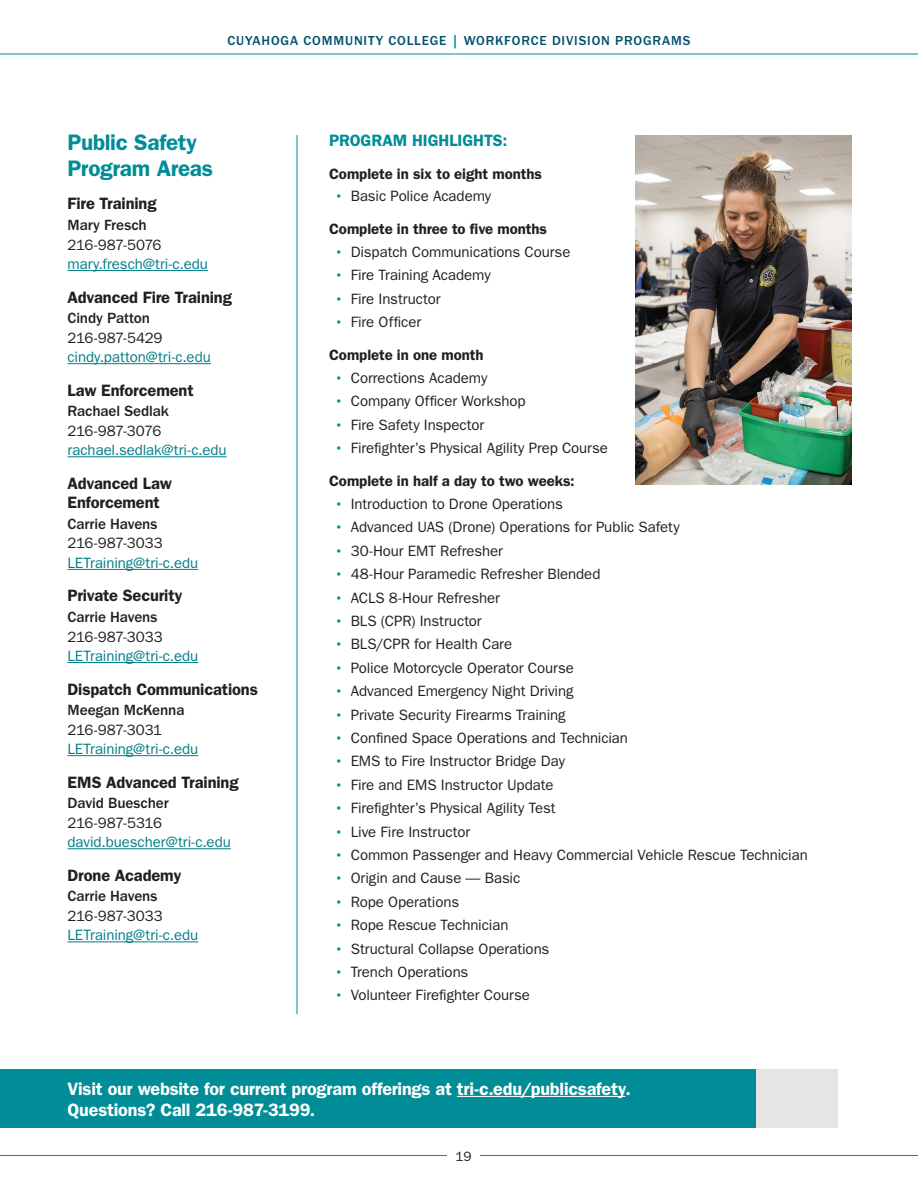
<style>
.page{position:relative;width:918px;height:1188px;background:#fff}
.page>*{position:absolute;margin:0;border:0;box-sizing:border-box;transform-origin:0 0}
.Section_Secondary_Titles_H1{font:600 22.5px/25.5px "ITC Franklin Gothic Std";letter-spacing:-.01em;color:#008d97}
.Program_Info_Line_P{font:600 18px "ITC Franklin Gothic Std";letter-spacing:-.01em;color:#fff}
.Program_Subtitle_H2_Blk{font:600 16.5px/19.5px "ITC Franklin Gothic Std";letter-spacing:-.01em;color:#231f20}
.Program_Subtitles_H2{font:600 16.5px "ITC Franklin Gothic Std";letter-spacing:-.005em;color:#008d97}
.Contact_Name_P{font:500 15.3px "ITC Franklin Gothic Std";letter-spacing:-.01em;color:#231f20}
.Contact_Phone_and_Email{font:15px "ITC Franklin Gothic Std";letter-spacing:-.005em;color:#231f20}
.Contact_Phone_and_Email-2{font:15px "ITC Franklin Gothic Std";color:#007e87}
.Program_Subtitles_H3{font:600 15px "ITC Franklin Gothic Std";letter-spacing:-.005em;color:#231f20}
.Contact_Phone_and_Email-3{font:15px "ITC Franklin Gothic Std";letter-spacing:-.03em;color:#231f20}
.Contact_Phone_and_Email-4{font:15px "ITC Franklin Gothic Std";letter-spacing:-.025em;color:#231f20}
.Intro_Para{font:500 13.5px "ITC Franklin Gothic Std";letter-spacing:.06em;color:#014f6e}
.t1{font:13.5px "ITC Franklin Gothic Std";color:#231f20}
.s1{color:#008d97}
.s2{font-weight:500;color:#008d97}
</style>
<div class="page">
<hr style="left:0;top:1155px;width:918px;height:1px;background:#008d97">
<div style="left:447px;top:1142px;width:33px;height:27px;background:#fff"></div>
<hr style="left:0;top:54px;width:918px;height:1px;background:#008d97">
<div style="left:593px;top:1070px;width:245px;height:58px;background:#e7e4e5"></div>
<div style="left:0;top:1070px;width:755px;height:58px;background:#008d97"></div>
<hr style="left:68px;top:270px;width:140px;height:1px;background:#007e87">
<hr style="left:68px;top:363px;width:143px;height:1px;background:#007e87">
<hr style="left:68px;top:456px;width:159px;height:1px;background:#007e87">
<hr style="left:68px;top:569px;width:130px;height:1px;background:#007e87">
<hr style="left:68px;top:662px;width:130px;height:1px;background:#007e87">
<hr style="left:68px;top:755px;width:130px;height:1px;background:#007e87">
<hr style="left:68px;top:848px;width:163px;height:1px;background:#007e87">
<hr style="left:68px;top:942px;width:130px;height:1px;background:#007e87">
<hr style="left:457px;top:1096px;width:168px;height:1px;background:#fff">
<img style="left:635px;top:135px;width:216px;height:350px">
<hr style="left:297px;top:135px;width:1px;height:879px;background:#008d97">
<p class="Intro_Para" style="left:227px;top:33px;width:465px">CUYAHOGA COMMUNITY COLLEGE <span class="s1">|</span> WORKFORCE DIVISION PROGRAMS</p>
<h1 class="Section_Secondary_Titles_H1" style="left:68px;top:130px;width:147px">Public Safety<br>Program Areas</h1>
<h2 class="Program_Subtitle_H2_Blk" style="left:68px;top:194px;width:91px">Fire Training</h2>
<p class="Contact_Name_P" style="left:68px;top:216px;width:81px">Mary Fresch</p>
<p class="Contact_Phone_and_Email-3" style="left:68px;top:236px;width:96px">216-987-5076</p>
<p class="Contact_Phone_and_Email-2" style="left:68px;top:255px;width:142px">mary.fresch@tri-c.edu</p>
<h2 class="Program_Subtitle_H2_Blk" style="left:68px;top:287px;width:166px">Advanced Fire Training</h2>
<p class="Contact_Name_P" style="left:68px;top:310px;width:84px">Cindy Patton</p>
<p class="Contact_Phone_and_Email-4" style="left:68px;top:329px;width:97px">216-987-5429</p>
<p class="Contact_Phone_and_Email-2" style="left:68px;top:348px;width:145px">cindy.patton@tri-c.edu</p>
<h2 class="Program_Subtitle_H2_Blk" style="left:68px;top:380px;width:128px">Law Enforcement</h2>
<p class="Contact_Name_P" style="left:68px;top:403px;width:103px">Rachael Sedlak</p>
<p class="Contact_Phone_and_Email-3" style="left:68px;top:422px;width:95px">216-987-3076</p>
<p class="Contact_Phone_and_Email-2" style="left:68px;top:442px;width:161px">rachael.sedlak@tri-c.edu</p>
<h2 class="Program_Subtitle_H2_Blk" style="left:68px;top:473px;width:106px">Advanced Law<br>Enforcement</h2>
<p class="Contact_Name_P" style="left:68px;top:515px;width:91px">Carrie Havens</p>
<p class="Contact_Phone_and_Email" style="left:68px;top:535px;width:97px">216-987-3033</p>
<p class="Contact_Phone_and_Email-2" style="left:68px;top:554px;width:132px">LETraining@tri-c.edu</p>
<h2 class="Program_Subtitle_H2_Blk" style="left:68px;top:586px;width:116px">Private Security</h2>
<p class="Contact_Name_P" style="left:68px;top:608px;width:91px">Carrie Havens</p>
<p class="Contact_Phone_and_Email" style="left:68px;top:628px;width:97px">216-987-3033</p>
<p class="Contact_Phone_and_Email-2" style="left:68px;top:647px;width:132px">LETraining@tri-c.edu</p>
<h2 class="Program_Subtitle_H2_Blk" style="left:68px;top:679px;width:192px">Dispatch Communications</h2>
<p class="Contact_Name_P" style="left:68px;top:702px;width:119px">Meegan McKenna</p>
<p class="Contact_Phone_and_Email-4" style="left:68px;top:721px;width:96px">216-987-3031</p>
<p class="Contact_Phone_and_Email-2" style="left:68px;top:740px;width:132px">LETraining@tri-c.edu</p>
<h2 class="Program_Subtitle_H2_Blk" style="left:68px;top:772px;width:173px">EMS Advanced Training</h2>
<p class="Contact_Name_P" style="left:68px;top:795px;width:103px">David Buescher</p>
<p class="Contact_Phone_and_Email-3" style="left:68px;top:814px;width:96px">216-987-5316</p>
<p class="Contact_Phone_and_Email-2" style="left:68px;top:834px;width:165px">david.buescher@tri-c.edu</p>
<h2 class="Program_Subtitle_H2_Blk" style="left:68px;top:865px;width:115px">Drone Academy</h2>
<p class="Contact_Name_P" style="left:68px;top:888px;width:91px">Carrie Havens</p>
<p class="Contact_Phone_and_Email" style="left:68px;top:907px;width:97px">216-987-3033</p>
<p class="Contact_Phone_and_Email-2" style="left:68px;top:927px;width:132px">LETraining@tri-c.edu</p>
<h2 class="Program_Subtitles_H2" style="left:329px;top:131px;width:180px">PROGRAM HIGHLIGHTS:</h2>
<h3 class="Program_Subtitles_H3" style="left:329px;top:165px;width:214px">Complete in six to eight months</h3>
<p class="Contact_Phone_and_Email" style="left:335px;top:187px;width:158px"><span class="s2">•</span> Basic Police Academy</p>
<h3 class="Program_Subtitles_H3" style="left:329px;top:220px;width:219px">Complete in three to five months</h3>
<p class="Contact_Phone_and_Email" style="left:335px;top:243px;width:237px"><span class="s2">•</span> Dispatch Communications Course</p>
<p class="Contact_Phone_and_Email" style="left:335px;top:267px;width:158px"><span class="s2">•</span> Fire Training Academy</p>
<p class="Contact_Phone_and_Email" style="left:335px;top:290px;width:108px"><span class="s2">•</span> Fire Instructor</p>
<p class="Contact_Phone_and_Email" style="left:335px;top:313px;width:88px"><span class="s2">•</span> Fire Officer</p>
<h3 class="Program_Subtitles_H3" style="left:329px;top:346px;width:156px">Complete in one month</h3>
<p class="Contact_Phone_and_Email" style="left:335px;top:369px;width:154px"><span class="s2">•</span> Corrections Academy</p>
<p class="Contact_Phone_and_Email" style="left:335px;top:393px;width:192px"><span class="s2">•</span> Company Officer Workshop</p>
<p class="Contact_Phone_and_Email" style="left:335px;top:416px;width:151px"><span class="s2">•</span> Fire Safety Inspector</p>
<p class="Contact_Phone_and_Email" style="left:335px;top:440px;width:275px"><span class="s2">•</span> Firefighter’s Physical Agility Prep Course</p>
<h3 class="Program_Subtitles_H3" style="left:329px;top:472px;width:247px">Complete in half a day to two weeks:</h3>
<p class="Contact_Phone_and_Email" style="left:335px;top:495px;width:230px"><span class="s2">•</span> Introduction to Drone Operations</p>
<p class="Contact_Phone_and_Email" style="left:335px;top:519px;width:347px"><span class="s2">•</span> Advanced UAS (Drone) Operations for Public Safety</p>
<p class="Contact_Phone_and_Email" style="left:335px;top:542px;width:170px"><span class="s2">•</span> 30-Hour EMT Refresher</p>
<p class="Contact_Phone_and_Email" style="left:335px;top:566px;width:267px"><span class="s2">•</span> 48-Hour Paramedic Refresher Blended</p>
<p class="Contact_Phone_and_Email" style="left:335px;top:589px;width:167px"><span class="s2">•</span> ACLS 8-Hour Refresher</p>
<p class="Contact_Phone_and_Email" style="left:335px;top:612px;width:149px"><span class="s2">•</span> BLS (CPR) Instructor</p>
<p class="Contact_Phone_and_Email" style="left:335px;top:636px;width:179px"><span class="s2">•</span> BLS/CPR for Health Care</p>
<p class="Contact_Phone_and_Email" style="left:335px;top:659px;width:241px"><span class="s2">•</span> Police Motorcycle Operator Course</p>
<p class="Contact_Phone_and_Email" style="left:335px;top:683px;width:241px"><span class="s2">•</span> Advanced Emergency Night Driving</p>
<p class="Contact_Phone_and_Email" style="left:335px;top:706px;width:233px"><span class="s2">•</span> Private Security Firearms Training</p>
<p class="Contact_Phone_and_Email" style="left:335px;top:729px;width:295px"><span class="s2">•</span> Confined Space Operations and Technician</p>
<p class="Contact_Phone_and_Email" style="left:335px;top:753px;width:232px"><span class="s2">•</span> EMS to Fire Instructor Bridge Day</p>
<p class="Contact_Phone_and_Email" style="left:335px;top:776px;width:220px"><span class="s2">•</span> Fire and EMS Instructor Update</p>
<p class="Contact_Phone_and_Email" style="left:335px;top:800px;width:223px"><span class="s2">•</span> Firefighter’s Physical Agility Test</p>
<p class="Contact_Phone_and_Email" style="left:335px;top:823px;width:137px"><span class="s2">•</span> Live Fire Instructor</p>
<p class="Contact_Phone_and_Email" style="left:335px;top:846px;width:475px"><span class="s2">•</span> Common Passenger and Heavy Commercial Vehicle Rescue Technician</p>
<p class="Contact_Phone_and_Email" style="left:335px;top:870px;width:187px"><span class="s2">•</span> Origin and Cause — Basic</p>
<p class="Contact_Phone_and_Email" style="left:335px;top:893px;width:126px"><span class="s2">•</span> Rope Operations</p>
<p class="Contact_Phone_and_Email" style="left:335px;top:917px;width:175px"><span class="s2">•</span> Rope Rescue Technician</p>
<p class="Contact_Phone_and_Email" style="left:335px;top:940px;width:216px"><span class="s2">•</span> Structural Collapse Operations</p>
<p class="Contact_Phone_and_Email" style="left:335px;top:963px;width:135px"><span class="s2">•</span> Trench Operations</p>
<p class="Contact_Phone_and_Email" style="left:335px;top:987px;width:197px"><span class="s2">•</span> Volunteer Firefighter Course</p>
<p class="Program_Info_Line_P" style="left:68px;top:1078px;width:565px">Visit our website for current program offerings at tri-c.edu/publicsafety.</p>
<p class="Program_Info_Line_P" style="left:68px;top:1099px;width:249px">Questions? Call 216-987-3199.</p>
<p class="t1" style="left:456px;top:1148px;width:18px">19</p>
</div>
